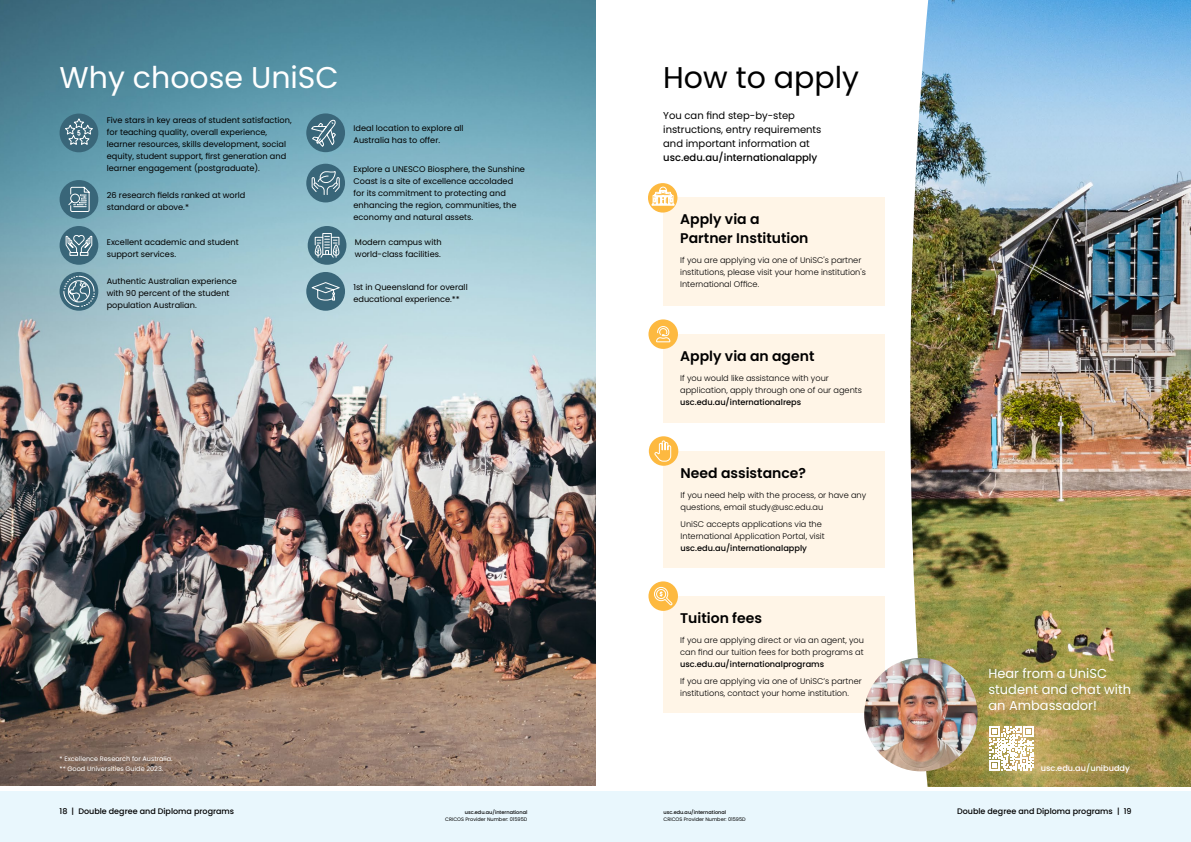
<style>
.page{position:relative;width:1191px;height:842px;background:#fff}
.page>*{position:absolute;margin:0;border:0;box-sizing:border-box;transform-origin:0 0}
.t1{font:30px "Poppins";color:#fff}
.t2{font:30px "Poppins";color:#000}
.t3{font:600 14px/19px "Poppins";color:#000}
.t4{font:13px/16px "Poppins";color:#fff}
.t5{font:10px/14px "Poppins";color:#000}
.t6{font:500 10px "Poppins";color:#000}
.t7{font:8.2px/12px "Poppins";color:#000}
.t8{font:300 8.2px/12px "Poppins";color:#000}
.t9{font:500 8.2px "Poppins";color:#000}
.t10{font:500 8.2px "Poppins";color:#fff}
.t11{font:500 8px "Poppins";color:#000}
.t12{font:6.5px/10.4px "Poppins";color:#fff}
.t13{font:5px "Poppins";color:#000}
.t14{font:500 5px "Poppins";color:#000}
</style>
<div class="page">
<img style="left:0;top:0;width:595px;height:786px">
<div style="left:595px;top:791px;width:596px;height:51px;background:#e9f7fd"></div>
<div style="left:0;top:791px;width:595px;height:51px;background:#e9f7fd"></div>
<div style="left:663px;top:596px;width:221px;height:117px;background:#fff5e7"></div>
<div style="left:648px;top:581px;width:30px;height:30px;background:#fdb940;border-radius:50%"></div>
<svg style="left:654px;top:587px;width:19px;height:19px"></svg>
<div style="left:60px;top:114px;width:38px;height:38px;background:#396679;border-radius:50%"></div>
<svg style="left:65px;top:119px;width:28px;height:26px"></svg>
<div style="left:60px;top:180px;width:38px;height:39px;background:#396679;border-radius:50%"></div>
<div style="left:60px;top:226px;width:38px;height:39px;background:#396679;border-radius:50%"></div>
<svg style="left:66px;top:235px;width:26px;height:21px"></svg>
<div style="left:60px;top:272px;width:38px;height:39px;background:#396679;border-radius:50%"></div>
<svg style="left:63px;top:276px;width:32px;height:31px"></svg>
<div style="left:306px;top:113px;width:39px;height:39px;background:#396679;border-radius:50%"></div>
<svg style="left:311px;top:120px;width:25px;height:27px"></svg>
<div style="left:306px;top:164px;width:39px;height:38px;background:#396679;border-radius:50%"></div>
<svg style="left:312px;top:171px;width:27px;height:24px"></svg>
<div style="left:308px;top:226px;width:38px;height:39px;background:#396679;border-radius:50%"></div>
<div style="left:322px;top:233px;width:10px;height:22px;border:1px solid #fff"></div>
<svg style="left:315px;top:236px;width:24px;height:22px"></svg>
<div style="left:306px;top:272px;width:39px;height:39px;background:#396679;border-radius:50%"></div>
<div style="left:663px;top:334px;width:221px;height:88px;background:#fff5e7"></div>
<div style="left:648px;top:319px;width:30px;height:30px;background:#fdb940;border-radius:50%"></div>
<svg style="left:656px;top:326px;width:14px;height:16px"></svg>
<div style="left:663px;top:197px;width:221px;height:109px;background:#fff5e7"></div>
<svg style="left:648px;top:183px;width:29px;height:30px"></svg>
<svg style="left:651px;top:187px;width:23px;height:19px"></svg>
<div style="left:663px;top:451px;width:221px;height:117px;background:#fff5e7"></div>
<div style="left:649px;top:436px;width:29px;height:30px;background:#fdb940;border-radius:50%"></div>
<svg style="left:654px;top:440px;width:17px;height:22px"></svg>
<img style="left:910px;top:0;width:281px;height:787px">
<svg style="left:989px;top:726px;width:44px;height:45px"></svg>
<img style="left:864px;top:658px;width:113px;height:113px;border-radius:57px">
<svg style="left:68px;top:186px;width:22px;height:26px"></svg>
<svg style="left:311px;top:282px;width:29px;height:19px"></svg>
<h1 class="t1" style="left:60px;top:61px;width:281px">Why choose UniSC</h1>
<h1 class="t2" style="left:663px;top:61px;width:197px">How to apply</h1>
<p class="t5" style="left:663px;top:109px;width:160px">You can find step-by-step instructions, entry requirements and important information at</p>
<p class="t6" style="left:663px;top:152px;width:156px">usc.edu.au/internationalapply</p>
<p class="t7" style="left:107px;top:114px;width:186px">Five stars in key areas of student satisfaction, for teaching quality, overall experience, learner resources, skills development, social equity, student support, first generation and learner engagement (postgraduate).</p>
<p class="t7" style="left:107px;top:189px;width:140px">26 research fields ranked at world standard or above.*</p>
<p class="t7" style="left:107px;top:236px;width:133px">Excellent academic and student support services.</p>
<p class="t7" style="left:107px;top:275px;width:132px">Authentic Australian experience with 90 percent of the student population Australian.</p>
<p class="t7" style="left:353px;top:122px;width:112px">Ideal location to explore all<br>Australia has to offer.</p>
<p class="t7" style="left:353px;top:163px;width:173px">Explore a UNESCO Biosphere, the Sunshine Coast is a site of excellence accoladed for its commitment to protecting and enhancing the region, communities, the economy and natural assets.</p>
<p class="t7" style="left:355px;top:236px;width:88px">Modern campus with world-class facilities.</p>
<p class="t7" style="left:353px;top:281px;width:116px">1st in Queensland for overall educational experience.**</p>
<h2 class="t3" style="left:680px;top:210px;width:130px">Apply via a<br>Partner Institution</h2>
<p class="t8" style="left:680px;top:255px;width:187px">If you are applying via one of UniSC's partner institutions, please visit your home institution's<br>International Office.</p>
<h2 class="t3" style="left:680px;top:347px;width:136px">Apply via an agent</h2>
<p class="t8" style="left:680px;top:373px;width:183px">If you would like assistance with your application, apply through one of our agents</p>
<p class="t9" style="left:680px;top:398px;width:122px">usc.edu.au/internationalreps</p>
<p class="t12" style="left:60px;top:753px;width:115px">* Excellence Research for Australia. ** Good Universities Guide 2023.</p>
<p class="t11" style="left:60px;top:806px;width:176px">18 | Double degree and Diploma programs</p>
<p class="t14" style="left:465px;top:809px;width:64px">usc.edu.au/international</p>
<p class="t13" style="left:445px;top:816px;width:84px">CRICOS Provider Number: 01595D</p>
<h2 class="t3" style="left:680px;top:463px;width:127px">Need assistance?</h2>
<p class="t8" style="left:680px;top:489px;width:187px">If you need help with the process, or have any questions, email study@usc.edu.au</p>
<p class="t8" style="left:680px;top:518px;width:146px">UniSC accepts applications via the<br>International Application Portal, visit</p>
<p class="t9" style="left:680px;top:543px;width:128px">usc.edu.au/internationalapply</p>
<h2 class="t3" style="left:680px;top:609px;width:83px">Tuition fees</h2>
<p class="t8" style="left:680px;top:635px;width:185px">If you are applying direct or via an agent, you can find our tuition fees for both programs at</p>
<p class="t9" style="left:680px;top:660px;width:145px">usc.edu.au/internationalprograms</p>
<p class="t8" style="left:680px;top:675px;width:183px">If you are applying via one of UniSC’s partner institutions, contact your home institution.</p>
<h3 class="t4" style="left:988px;top:665px;width:144px">Hear from a UniSC student and chat with an Ambassador!</h3>
<p class="t10" style="left:1040px;top:764px;width:91px">usc.edu.au/unibuddy</p>
<p class="t14" style="left:663px;top:809px;width:64px">usc.edu.au/international</p>
<p class="t11" style="left:957px;top:806px;width:176px">Double degree and Diploma programs | 19</p>
<p class="t13" style="left:663px;top:816px;width:84px">CRICOS Provider Number: 01595D</p>
</div>
